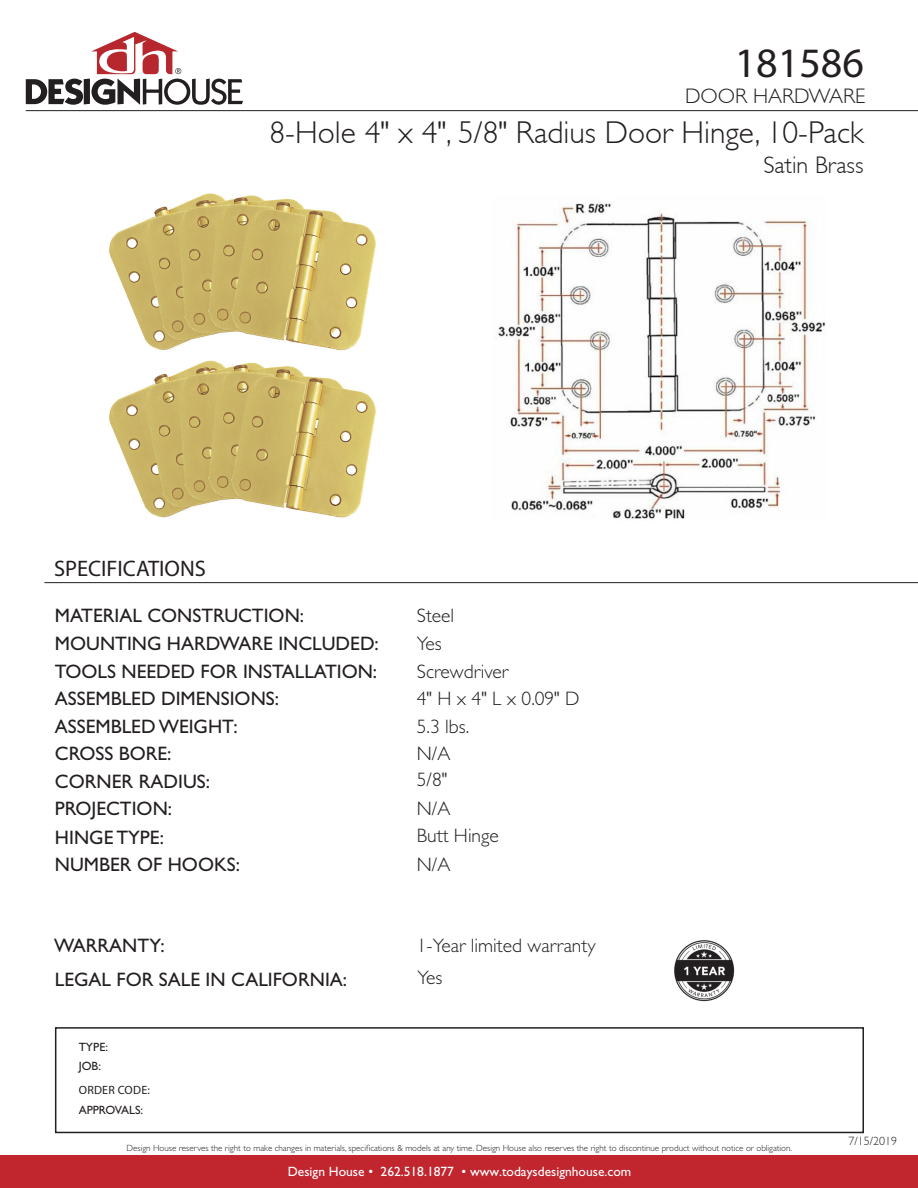
<style>
.page{position:relative;width:918px;height:1188px;background:#fff}
.page>*{position:absolute;margin:0;border:0;box-sizing:border-box;transform-origin:0 0}
.t1{font:42px "Myriad Pro";color:#231f20}
.t2{font:300 31.5px "Gill Sans";color:#231f20}
.t3{font:300 24px "Gill Sans";color:#231f20}
.t4{font:22.5px "Myriad Pro";color:#231f20}
.t5{font:300 21px "Gill Sans";color:#231f20}
.t6{font:19.5px "Gill Sans Std";color:#231f20}
.t7{font:300 19.5px "Gill Sans Std";color:#231f20}
.t8{font:13.5px "Gill Sans Std";color:#fff}
.t9{font:12px "Gill Sans Std";color:#231f20}
.t10{font:12px "Myriad Pro";letter-spacing:.02em;color:#231f20}
.t11{font:300 12px "Gill Sans";color:#231f20}
.t12{font:300 9px "Gill Sans Std";color:#231f20}
</style>
<div class="page">
<div style="left:0;top:1156px;width:918px;height:32px;background:#c1262f"></div>
<svg style="left:26px;top:32px;width:217px;height:73px"></svg>
<img style="left:109px;top:193px;width:267px;height:325px">
<img style="left:498px;top:203px;width:328px;height:316px">
<img style="left:674px;top:940px;width:61px;height:61px">
<div style="left:55px;top:1027px;width:809px;height:106px;border:2px solid #231f20"></div>
<hr style="left:26px;top:110px;width:892px;height:1px;background:#231f20">
<hr style="left:44px;top:582px;width:874px;height:1px;background:#231f20">
<p class="t1" style="left:735px;top:37px;width:131px">181586</p>
<p class="t5" style="left:685px;top:84px;width:182px">DOOR HARDWARE</p>
<p class="t2" style="left:270px;top:115px;width:596px">8-Hole 4" x 4", 5/8" Radius Door Hinge, 10-Pack</p>
<p class="t4" style="left:54px;top:554px;width:154px">SPECIFICATIONS</p>
<p class="t6" style="left:55px;top:605px;width:251px">MATERIAL CONSTRUCTION:</p>
<p class="t7" style="left:417px;top:605px;width:39px">Steel</p>
<p class="t6" style="left:55px;top:632px;width:325px">MOUNTING HARDWARE INCLUDED:</p>
<p class="t7" style="left:417px;top:632px;width:26px">Yes</p>
<p class="t6" style="left:55px;top:660px;width:324px">TOOLS NEEDED FOR INSTALLATION:</p>
<p class="t7" style="left:417px;top:660px;width:93px">Screwdriver</p>
<p class="t6" style="left:55px;top:687px;width:226px">ASSEMBLED DIMENSIONS:</p>
<p class="t7" style="left:417px;top:688px;width:164px">4" H x 4" L x 0.09" D</p>
<p class="t6" style="left:55px;top:715px;width:184px">ASSEMBLED WEIGHT:</p>
<p class="t7" style="left:417px;top:715px;width:54px">5.3 lbs.</p>
<p class="t6" style="left:55px;top:742px;width:118px">CROSS BORE:</p>
<p class="t7" style="left:417px;top:743px;width:35px">N/A</p>
<p class="t6" style="left:55px;top:770px;width:157px">CORNER RADIUS:</p>
<p class="t7" style="left:417px;top:769px;width:32px">5/8"</p>
<p class="t6" style="left:55px;top:797px;width:119px">PROJECTION:</p>
<p class="t7" style="left:417px;top:797px;width:35px">N/A</p>
<p class="t6" style="left:55px;top:826px;width:111px">HINGE TYPE:</p>
<p class="t7" style="left:417px;top:825px;width:84px">Butt Hinge</p>
<p class="t6" style="left:55px;top:854px;width:187px">NUMBER OF HOOKS:</p>
<p class="t7" style="left:417px;top:854px;width:35px">N/A</p>
<p class="t6" style="left:54px;top:934px;width:112px">WARRANTY:</p>
<p class="t6" style="left:55px;top:968px;width:294px">LEGAL FOR SALE IN CALIFORNIA:</p>
<p class="t9" style="left:79px;top:1040px;width:31px">TYPE:</p>
<p class="t9" style="left:79px;top:1059px;width:24px">JOB:</p>
<p class="t10" style="left:79px;top:1082px;width:73px">ORDER CODE:</p>
<p class="t9" style="left:79px;top:1103px;width:66px">APPROVALS:</p>
<p class="t7" style="left:417px;top:934px;width:180px">1-Year limited warranty</p>
<p class="t7" style="left:418px;top:966px;width:26px">Yes</p>
<p class="t3" style="left:763px;top:152px;width:102px">Satin Brass</p>
<p class="t12" style="left:127px;top:1143px;width:667px">Design House reserves the right to make changes in materials, specifications &amp; models at any time. Design House also reserves the right to discontinue product without notice or obligation.</p>
<p class="t8" style="left:288px;top:1164px;width:345px">Design House • 262.518.1877 • www.todaysdesignhouse.com</p>
<p class="t11" style="left:848px;top:1134px;width:50px">7/15/2019</p>
</div>
